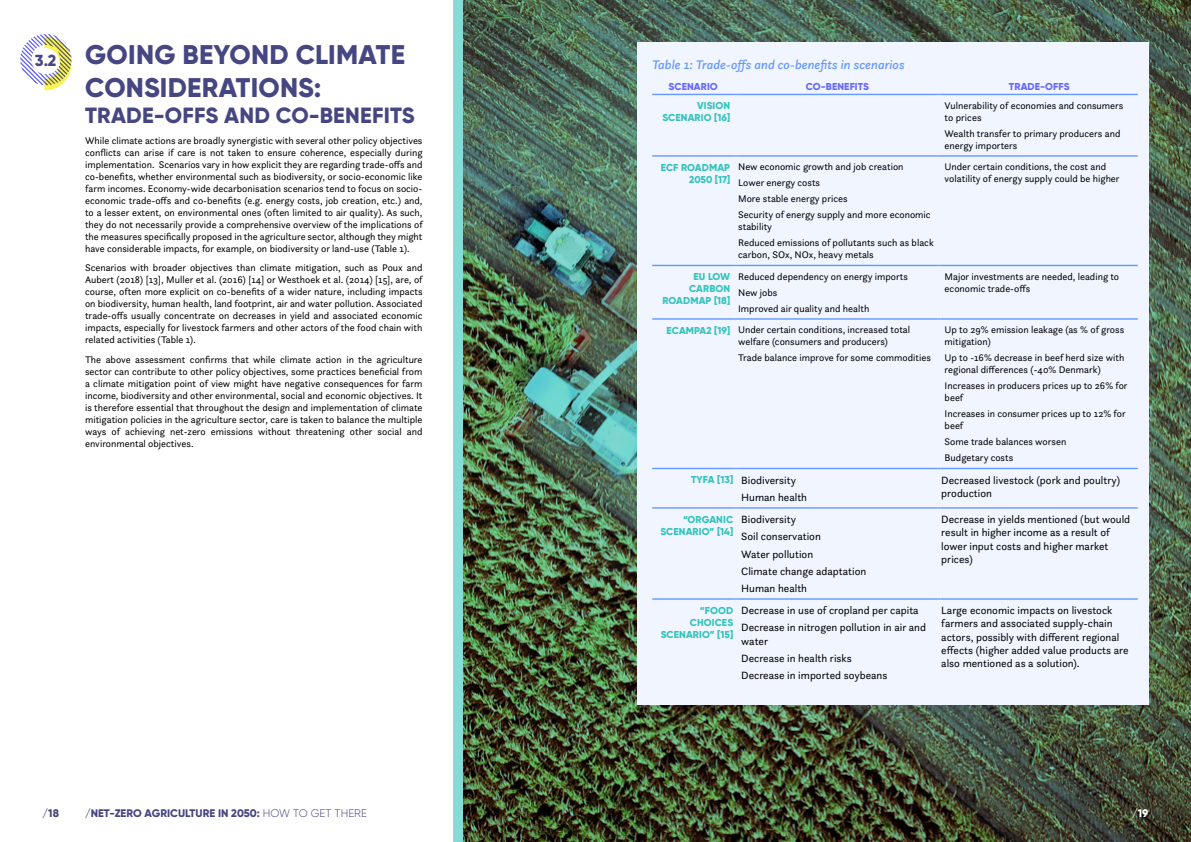
<style>
.page{position:relative;width:1191px;height:842px;background:#fff}
.page>*{position:absolute;margin:0;border:0;box-sizing:border-box;transform-origin:0 0}
.t1{font:800 27px/32.4px "Gilroy";letter-spacing:.01em;color:#464682}
.t2{font:800 22px "Gilroy";letter-spacing:.01em;color:#464682}
.t3{font:italic 500 13px "Questa Sans";color:#69f}
.t4{font:11px/17.2px "Questa Sans";color:#000}
.t5{font:800 11px "Gilroy";color:#464682}
.t6{font:800 11px "Gilroy";color:#fff}
.t7{font:10px/12px "Questa Sans";color:#000}
.t8{font:800 10px/12px "Gilroy";letter-spacing:.01em;color:#34c3bc;text-align:right}
.t9{font:800 10px "Gilroy";letter-spacing:.01em;color:#66f}
.s1{font-size:16px;color:#454782}
.s2{font-family:"Gilroy";font-weight:800;color:#34c3bc}
.s3{font-family:"Gilroy";font-weight:800;font-size:10px;color:#34c3bc}
.s4{font-weight:300}
</style>
<div class="page">
<svg style="left:20px;top:34px;width:51px;height:56px"></svg>
<img style="left:453px;top:0;width:738px;height:842px">
<div style="left:636px;top:42px;width:512px;height:663px;background:#f0f5ff"></div>
<hr style="left:652px;top:94px;width:82px;height:1px;background:#69f">
<hr style="left:737px;top:94px;width:200px;height:1px;background:#69f">
<hr style="left:940px;top:94px;width:197px;height:1px;background:#69f">
<hr style="left:652px;top:155px;width:82px;height:2px;background:#69f">
<hr style="left:737px;top:155px;width:200px;height:2px;background:#69f">
<hr style="left:940px;top:155px;width:197px;height:2px;background:#69f">
<hr style="left:652px;top:265px;width:82px;height:1px;background:#69f">
<hr style="left:737px;top:265px;width:200px;height:1px;background:#69f">
<hr style="left:940px;top:265px;width:197px;height:1px;background:#69f">
<hr style="left:652px;top:318px;width:82px;height:2px;background:#69f">
<hr style="left:737px;top:318px;width:200px;height:2px;background:#69f">
<hr style="left:940px;top:318px;width:197px;height:2px;background:#69f">
<hr style="left:652px;top:468px;width:82px;height:1px;background:#69f">
<hr style="left:737px;top:468px;width:200px;height:1px;background:#69f">
<hr style="left:940px;top:468px;width:197px;height:1px;background:#69f">
<hr style="left:652px;top:507px;width:82px;height:2px;background:#69f">
<hr style="left:737px;top:507px;width:200px;height:2px;background:#69f">
<hr style="left:940px;top:507px;width:197px;height:2px;background:#69f">
<hr style="left:652px;top:598px;width:82px;height:2px;background:#69f">
<hr style="left:737px;top:598px;width:200px;height:2px;background:#69f">
<hr style="left:940px;top:598px;width:197px;height:2px;background:#69f">
<h1 class="t1" style="left:85px;top:39px;width:321px;text-indent:-50px"><span class="s1">3.2</span> GOING BEYOND CLIMATE<br>CONSIDERATIONS:</h1>
<h2 class="t2" style="left:85px;top:102px;width:331px">TRADE-OFFS AND CO-BENEFITS</h2>
<p class="t7" style="left:85px;top:134px;width:339px;text-align:justify">While climate actions are broadly synergistic with several other policy objectives conflicts can arise if care is not taken to ensure coherence, especially during implementation. Scenarios vary in how explicit they are regarding trade-offs and co-benefits, whether environmental such as biodiversity, or socio-economic like farm incomes. Economy-wide decarbonisation scenarios tend to focus on socio&shy;economic trade-offs and co-benefits (e.g. energy costs, job creation, etc.) and, to a lesser extent, on environmental ones (often limited to air quality). As such, they do not necessarily provide a comprehensive overview of the implications of the measures specifically proposed in the agriculture sector, although they might have considerable impacts, for example, on biodiversity or land-use (Table 1).</p>
<p class="t7" style="left:85px;top:261px;width:339px;text-align:justify">Scenarios with broader objectives than climate mitigation, such as Poux and Aubert (2018) [13], Muller et al. (2016) [14] or Westhoek et al. (2014) [15], are, of course, often more explicit on co-benefits of a wider nature, including impacts on biodiversity, human health, land footprint, air and water pollution. Associated trade-offs usually concentrate on decreases in yield and associated economic impacts, especially for livestock farmers and other actors of the food chain with related activities (Table 1).</p>
<p class="t7" style="left:85px;top:353px;width:339px;text-align:justify">The above assessment confirms that while climate action in the agriculture sector can contribute to other policy objectives, some practices beneficial from a climate mitigation point of view might have negative consequences for farm income, biodiversity and other environmental, social and economic objectives. It is therefore essential that throughout the design and implementation of climate mitigation policies in the agriculture sector, care is taken to balance the multiple ways of achieving net-zero emissions without threatening other social and environmental objectives.</p>
<h3 class="t3" style="left:652px;top:56px;width:254px">Table 1: Trade-offs and co-benefits in scenarios</h3>
<p class="t9" style="left:668px;top:81px;width:51px">SCENARIO</p>
<p class="t9" style="left:806px;top:81px;width:65px">CO-BENEFITS</p>
<p class="t9" style="left:1009px;top:81px;width:62px">TRADE-OFFS</p>
<p class="t8" style="left:662px;top:100px;width:69px">VISION<br>SCENARIO [16]</p>
<p class="t7" style="left:944px;top:99px;width:180px">Vulnerability of economies and consumers to prices</p>
<p class="t7" style="left:944px;top:127px;width:177px">Wealth transfer to primary producers and energy importers</p>
<p class="t8" style="left:660px;top:161px;width:71px">ECF ROADMAP<br>2050 [17]</p>
<p class="t7" style="left:738px;top:159px;width:194px;line-height:16px">New economic growth and job creation<br>Lower energy costs<br>More stable energy prices<br>Security of energy supply and more economic</p>
<p class="t7" style="left:738px;top:219px;width:197px;line-height:16px">stability<br>Reduced emissions of pollutants such as black</p>
<p class="t7" style="left:738px;top:249px;width:137px">carbon, SOx, NOx, heavy metals</p>
<p class="t7" style="left:944px;top:161px;width:176px">Under certain conditions, the cost and volatility of energy supply could be higher</p>
<p class="t8" style="left:662px;top:271px;width:69px">EU LOW<br>CARBON<br>ROADMAP [18]</p>
<p class="t7" style="left:738px;top:268px;width:171px;line-height:16px">Reduced dependency on energy imports<br>New jobs<br>Improved air quality and health</p>
<p class="t7" style="left:944px;top:270px;width:176px">Major investments are needed, leading to economic trade-offs</p>
<p class="t7" style="left:738px;top:324px;width:173px;text-indent:-72px"><span class="s2">ECAMPA2 [19]</span> Under certain conditions, increased total welfare (consumers and producers)</p>
<p class="t7" style="left:738px;top:352px;width:194px">Trade balance improve for some commodities</p>
<p class="t7" style="left:944px;top:324px;width:181px">Up to 29% emission leakage (as % of gross mitigation)</p>
<p class="t7" style="left:944px;top:352px;width:181px">Up to -16% decrease in beef herd size with regional differences (-40% Denmark)</p>
<p class="t7" style="left:944px;top:380px;width:184px">Increases in producers prices up to 26% for beef</p>
<p class="t7" style="left:944px;top:408px;width:183px">Increases in consumer prices up to 12% for beef</p>
<p class="t7" style="left:944px;top:434px;width:123px;line-height:16px">Some trade balances worsen<br>Budgetary costs</p>
<p class="t4" style="left:741px;top:471px;width:67px;text-indent:-50px"><span class="s3">TYFA [13]</span> Biodiversity<br>Human health</p>
<p class="t4" style="left:941px;top:473px;width:180px;line-height:13.2px">Decreased livestock (pork and poultry) production</p>
<p class="t8" style="left:660px;top:513px;width:74px">“ORGANIC<br>SCENARIO” [14]</p>
<p class="t4" style="left:741px;top:511px;width:126px">Biodiversity<br>Soil conservation<br>Water pollution<br>Climate change adaptation<br>Human health</p>
<p class="t4" style="left:941px;top:513px;width:190px;line-height:13.2px">Decrease in yields mentioned (but would result in higher income as a result of lower input costs and higher market prices)</p>
<p class="t8" style="left:660px;top:604px;width:74px">“FOOD<br>CHOICES<br>SCENARIO” [15]</p>
<p class="t4" style="left:741px;top:602px;width:186px">Decrease in use of cropland per capita<br>Decrease in nitrogen pollution in air and</p>
<p class="t4" style="left:741px;top:632px;width:148px">water<br>Decrease in health risks<br>Decrease in imported soybeans</p>
<p class="t4" style="left:941px;top:604px;width:189px;line-height:13.2px">Large economic impacts on livestock farmers and associated supply-chain actors, possibly with different regional effects (higher added value products are also mentioned as a solution).</p>
<p class="t5" style="left:43px;top:806px;width:18px">/18</p>
<p class="t5" style="left:85px;top:806px;width:283px">/NET-ZERO AGRICULTURE IN 2050: <span class="s4">HOW TO GET THERE</span></p>
<p class="t6" style="left:1132px;top:806px;width:18px">/19</p>
</div>
